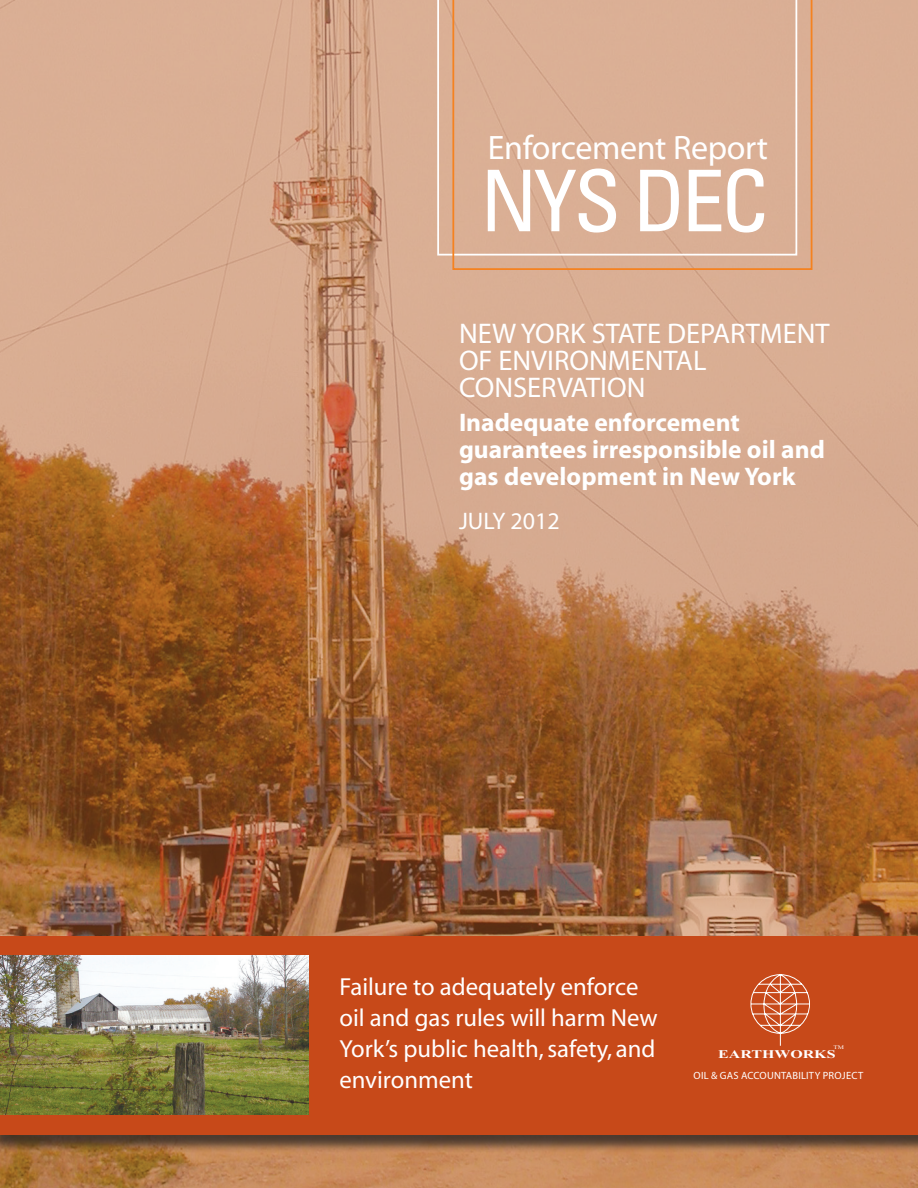
<style>
.page{position:relative;width:918px;height:1188px;background:#fff}
.page>*{position:absolute;margin:0;border:0;box-sizing:border-box;transform-origin:0 0}
.t1{font:condensed 85.5px "Univers";letter-spacing:-.04em;color:#fff}
.t2{font:34.05px "Myriad";letter-spacing:-.01em;color:#fff}
.t3{font:28.5px/27px "Myriad";color:#fff}
.t4{font:700 25.5px/27px "Myriad";color:#fff}
.t5{font:24.75px/30.9px "Myriad";color:#fff}
.t6{font:24px "Myriad";color:#fff}
.t7{font:700 11.85px "Times New Roman";color:#fff;scale:1.35 1}
.t8{font:10.5px "Myriad Pro";letter-spacing:.02em;color:#fff}
.t9{font:5.4px "Times New Roman";color:#fff;scale:1.29 1}
</style>
<div class="page">
<img style="left:0;top:0;width:918px;height:1188px">
<svg style="left:437px;top:0;width:15px;height:256px;background:#deb9a1"></svg>
<svg style="left:452px;top:0;width:360px;height:270px;background:#dbad90"></svg>
<div style="left:0;top:938px;width:918px;height:215px;background:#231f20;opacity:.75"></div>
<div style="left:0;top:936px;width:918px;height:198px;background:#c74919"></div>
<img style="left:0;top:955px;width:309px;height:160px">
<svg style="left:750px;top:974px;width:60px;height:72px"></svg>
<p class="t2" style="left:488px;top:131px;width:282px">Enforcement Report</p>
<p class="t1" style="left:480px;top:148px;width:290px">NYS DEC</p>
<p class="t3" style="left:459px;top:321px;width:372px">NEW YORK STATE DEPARTMENT<br>OF ENVIRONMENTAL<br>CONSERVATION</p>
<p class="t4" style="left:459px;top:410px;width:368px">Inadequate enforcement guarantees irresponsible oil and gas development in New York</p>
<p class="t6" style="left:459px;top:509px;width:102px">JULY 2012</p>
<p class="t5" style="left:340px;top:972px;width:320px">Failure to adequately enforce oil and gas rules will harm New<br>York’s public health, safety, and environment</p>
<p class="t9" style="left:834px;top:1044px;width:10px">TM</p>
<p class="t8" style="left:694px;top:1069px;width:171px">OIL &amp; GAS ACCOUNTABILITY PROJECT</p>
<p class="t7" style="left:718px;top:1046px;width:88px">EARTHWORKS</p>
</div>
